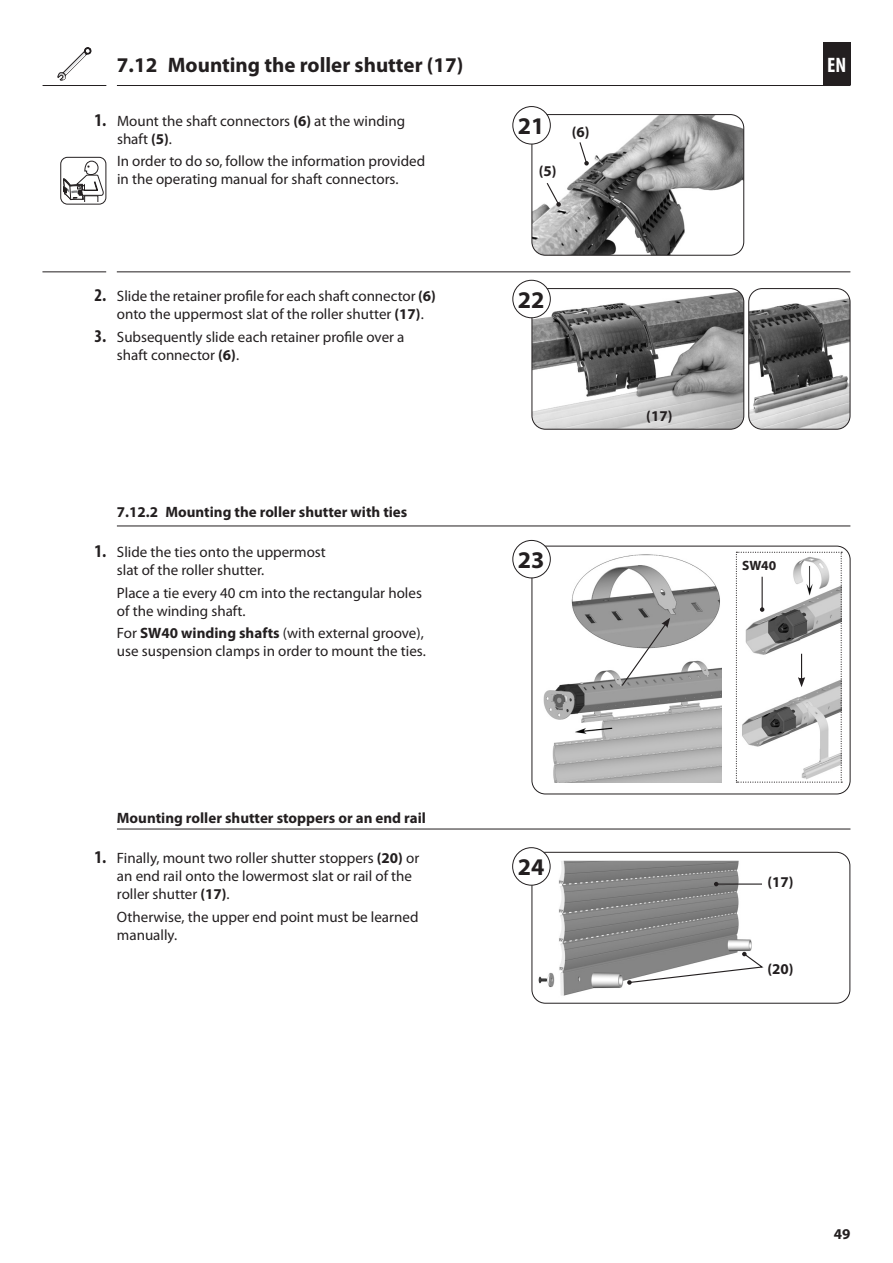
<style>
.page{position:relative;width:893px;height:1263px;background:#fff}
.page>*{position:absolute;margin:0;border:0;box-sizing:border-box;transform-origin:0 0}
.t1{font:700 24px "Myriad Pro";color:#231f20}
.Titel_1_-_DE_2te_Ebe{font:700 21px "Myriad Pro";color:#231f20}
.t2{font:700 condensed 21px "Myriad Pro";color:#fff}
.Fließtext_nach_Handl{font:15px/18px "Myriad Pro";color:#231f20}
.Untertitel_mit_Linie{font:700 15px "Myriad Pro";color:#231f20}
.Untertitel_-_DE{font:700 15px "Myriad Pro";color:#231f20}
.Untertitel_-_DE-2{font:700 13.5px "Myriad Pro";color:#231f20}
.s1{font-weight:700;font-stretch:condensed;font-size:18px}
.s2{font-weight:700}
</style>
<div class="page">
<hr style="left:117px;top:85px;width:733px;height:1px;background:#231f20">
<hr style="left:43px;top:85px;width:63px;height:1px;background:#231f20">
<div style="left:823px;top:43px;width:27px;height:42px;background:#231f20"></div>
<hr style="left:117px;top:271px;width:733px;height:1px;background:#231f20">
<hr style="left:42px;top:271px;width:64px;height:1px;background:#231f20">
<div style="left:532px;top:852px;width:318px;height:151px;border:1px solid #231f20;border-radius:14px"></div>
<img style="left:537px;top:861px;width:215px;height:135px">
<div style="left:513px;top:848px;width:37px;height:37px;background:#fff;border-radius:50%"></div>
<div style="left:512px;top:847px;width:38px;height:38px;border:1px solid #231f20;border-radius:50%"></div>
<img style="left:533px;top:116px;width:211px;height:138px">
<div style="left:531px;top:114px;width:213px;height:142px;border:1px solid #231f20;border-radius:13px"></div>
<img style="left:532px;top:289px;width:212px;height:139px">
<div style="left:532px;top:288px;width:212px;height:142px;border:1px solid #231f20;border-radius:13px"></div>
<img style="left:750px;top:289px;width:100px;height:139px">
<div style="left:748px;top:288px;width:102px;height:142px;border:1px solid #231f20;border-radius:14px"></div>
<div style="left:513px;top:107px;width:37px;height:37px;background:#fff;border-radius:50%"></div>
<div style="left:512px;top:106px;width:39px;height:38px;border:1px solid #231f20;border-radius:50%"></div>
<div style="left:513px;top:280px;width:37px;height:38px;background:#fff;border-radius:50%"></div>
<div style="left:512px;top:280px;width:39px;height:38px;border:1px solid #231f20;border-radius:50%"></div>
<svg style="left:579px;top:141px;width:10px;height:25px"></svg>
<svg style="left:546px;top:182px;width:15px;height:25px"></svg>
<hr style="left:716px;top:883px;width:46px;height:2px;background:#231f20">
<svg style="left:714px;top:882px;width:4px;height:4px"></svg>
<img style="left:543px;top:660px;width:179px;height:123px">
<img style="left:572px;top:554px;width:148px;height:92px">
<svg style="left:621px;top:618px;width:49px;height:69px"></svg>
<div style="left:532px;top:546px;width:318px;height:248px;border:1px solid #231f20;border-radius:14px"></div>
<div style="left:513px;top:540px;width:37px;height:38px;background:#fff;border-radius:50%"></div>
<div style="left:512px;top:540px;width:39px;height:38px;border:1px solid #231f20;border-radius:50%"></div>
<svg style="left:736px;top:552px;width:106px;height:231px"></svg>
<svg style="left:627px;top:952px;width:137px;height:33px"></svg>
<svg style="left:63px;top:160px;width:40px;height:41px"></svg>
<div style="left:60px;top:157px;width:46px;height:47px;border:1px solid #231f20;border-radius:7px"></div>
<hr style="left:117px;top:829px;width:733px;height:1px;background:#231f20">
<hr style="left:117px;top:526px;width:733px;height:1px;background:#231f20">
<svg style="left:58px;top:47px;width:33px;height:33px"></svg>
<p class="Titel_1_-_DE_2te_Ebe" style="left:117px;top:53px;width:348px">7.12 Mounting the roller shutter (17)</p>
<p class="Fließtext_nach_Handl" style="left:117px;top:112px;width:290px;text-indent:-22px"><span class="s1">1.</span> Mount the shaft connectors <span class="s2">(6)</span> at the winding shaft <span class="s2">(5)</span>.</p>
<p class="Fließtext_nach_Handl" style="left:117px;top:153px;width:310px">In order to do so, follow the information provided in the operating manual for shaft connectors.</p>
<p class="Fließtext_nach_Handl" style="left:117px;top:288px;width:320px;text-indent:-22px"><span class="s1">2.</span> Slide the retainer profile for each shaft connector <span class="s2">(6) </span>onto the uppermost slat of the roller shutter <span class="s2">(17)</span>.</p>
<p class="Fließtext_nach_Handl" style="left:117px;top:328px;width:289px;text-indent:-22px"><span class="s1">3.</span> Subsequently slide each retainer profile over a shaft connector <span class="s2">(6)</span>.</p>
<p class="Untertitel_mit_Linie" style="left:117px;top:503px;width:292px">7.12.2 Mounting the roller shutter with ties</p>
<p class="Fließtext_nach_Handl" style="left:117px;top:543px;width:210px;text-indent:-22px"><span class="s1">1.</span> Slide the ties onto the uppermost slat of the roller shutter.</p>
<p class="Fließtext_nach_Handl" style="left:117px;top:584px;width:306px">Place a tie every 40 cm into the rectangular holes of the winding shaft.</p>
<p class="Fließtext_nach_Handl" style="left:117px;top:625px;width:310px">For <span class="s2">SW40 winding shafts</span> (with external groove), use suspension clamps in order to mount the ties.</p>
<p class="t1" style="left:518px;top:112px;width:28px">21</p>
<p class="Untertitel_-_DE" style="left:539px;top:163px;width:19px">(5)</p>
<p class="Untertitel_-_DE" style="left:572px;top:124px;width:19px">(6)</p>
<p class="t1" style="left:518px;top:286px;width:28px">22</p>
<p class="Untertitel_-_DE" style="left:646px;top:408px;width:28px">(17)</p>
<p class="t1" style="left:518px;top:547px;width:28px">23</p>
<p class="Untertitel_-_DE-2" style="left:742px;top:558px;width:36px">SW40</p>
<h2 class="t2" style="left:827px;top:53px;width:21px">EN</h2>
<p class="Untertitel_mit_Linie" style="left:117px;top:809px;width:310px">Mounting roller shutter stoppers or an end rail</p>
<p class="Fließtext_nach_Handl" style="left:117px;top:849px;width:304px;text-indent:-22px"><span class="s1">1.</span> Finally, mount two roller shutter stoppers <span class="s2">(20)</span> or an end rail onto the lowermost slat or rail of the roller shutter <span class="s2">(17)</span>.</p>
<p class="Fließtext_nach_Handl" style="left:117px;top:908px;width:303px">Otherwise, the upper end point must be learned manually.</p>
<p class="t1" style="left:518px;top:854px;width:28px">24</p>
<p class="Untertitel_-_DE" style="left:767px;top:873px;width:28px">(17)</p>
<p class="Untertitel_-_DE" style="left:767px;top:960px;width:28px">(20)</p>
<p class="Untertitel_mit_Linie" style="left:834px;top:1225px;width:18px">49</p>
</div>
